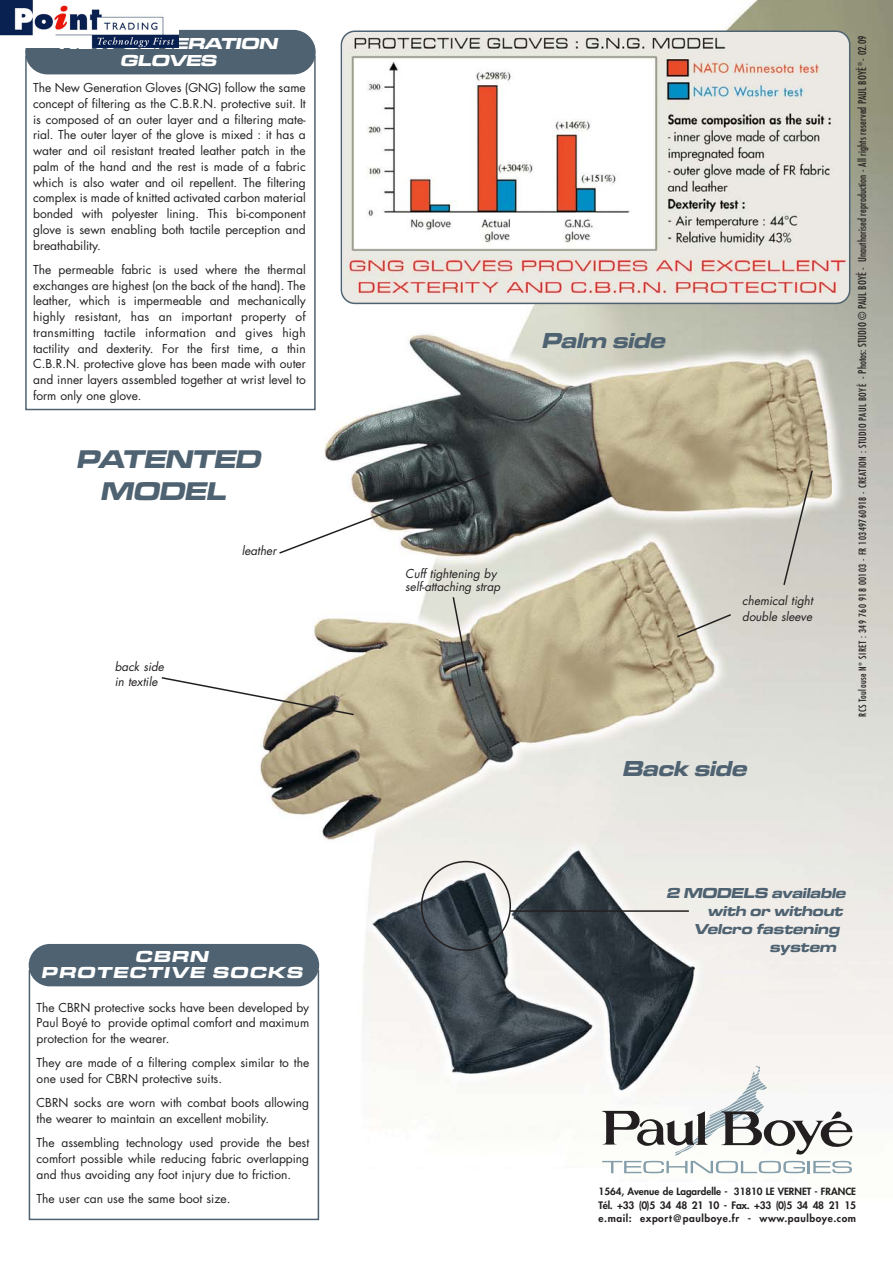
<style>
.page{position:relative;width:893px;height:1263px;background:#fff}
.page>*{position:absolute;margin:0;border:0;box-sizing:border-box;transform-origin:0 0}
.t1{font:italic 26.55px/32px "Microgramma D Bold Exte";color:#4e6271;text-align:center}
.t2{font:italic 22.5px "Microgramma D Bold Exte";color:#4e6271}
.t3{font:italic 16.5px/16.5px "Microgramma D Bold Exte";letter-spacing:.05em;color:#fff;text-align:center;scale:1.1 1}
.t4{font:italic 15px "Microgramma D Bold Exte";letter-spacing:.005em;color:#4e6271}
.t5{font:12px/15.8px "Futura";color:#231f20;text-align:justify}
.t6{font:italic 12px/15.8px "Futura";color:#231f20}
.t7{font:condensed 10.5px "Futura";letter-spacing:.01em;color:#231f20}
.t8{font:800 10.05px/13.4px "Futura";letter-spacing:.05em;color:#231f20}
.t9{font:800 9.75px "Futura";color:#231f20}
.s1{font-size:9.75px}
</style>
<div class="page">
<img style="left:25px;top:0;width:868px;height:1221px">
<svg style="left:421px;top:861px;width:90px;height:90px"></svg>
<svg style="left:782px;top:469px;width:32px;height:118px"></svg>
<svg style="left:452px;top:595px;width:20px;height:93px"></svg>
<svg style="left:675px;top:613px;width:58px;height:26px"></svg>
<svg style="left:160px;top:676px;width:195px;height:40px"></svg>
<svg style="left:278px;top:471px;width:213px;height:84px"></svg>
<hr style="left:510px;top:910px;width:179px;height:2px;background:#231f20">
<svg style="left:341px;top:30px;width:509px;height:274px"></svg>
<div style="left:25px;top:56px;width:291px;height:354px;border:2px solid #4e6271"></div>
<div style="left:25px;top:30px;width:291px;height:44px;background:#4e6271"></div>
<div style="left:29px;top:970px;width:290px;height:250px;border:2px solid #4e6271"></div>
<div style="left:29px;top:944px;width:290px;height:42px;background:#4e6271"></div>
<svg style="left:602px;top:1066px;width:250px;height:107px"></svg>
<img style="left:0;top:0;width:179px;height:47px">
<h3 class="t3" style="left:59px;top:37px;width:202px">NEW GENERATION<br>GLOVES</h3>
<p class="t5" style="left:33px;top:81px;width:274px">The New Generation Gloves (GNG) follow the same concept of filtering as the C.B.R.N. protective suit. It is composed of an outer layer and a filtering mate&shy;rial. The outer layer of the glove is mixed : it has a water and oil resistant treated leather patch in the palm of the hand and the rest is made of a fabric which is also water and oil repellent. The filtering complex is made of knitted activated carbon material bonded with polyester lining. This bi-component glove is sewn enabling both tactile perception and breathability.</p>
<p class="t5" style="left:33px;top:263px;width:274px">The permeable fabric is used where the thermal exchanges are highest (on the back of the hand). The leather, which is impermeable and mechanically highly resistant, has an important property of transmitting tactile information and gives high tactility and dexterity. For the first time, a thin C.B.R.N. protective glove has been made with outer and inner layers assembled together at wrist level to form only one glove.</p>
<h1 class="t1" style="left:76px;top:446px;width:190px">PATENTED<br>MODEL</h1>
<p class="t6" style="left:115px;top:659px;width:53px">back side in textile</p>
<p class="t6" style="left:242px;top:544px;width:38px">leather</p>
<h3 class="t3" style="left:41px;top:949px;width:241px">CBRN<br>PROTECTIVE SOCKS</h3>
<p class="t5" style="left:37px;top:1000px;width:274px">The CBRN protective socks have been developed by Paul Boyé to provide optimal comfort and maximum protection for the wearer.</p>
<p class="t5" style="left:37px;top:1056px;width:274px">They are made of a filtering complex similar to the one used for CBRN protective suits.</p>
<p class="t5" style="left:37px;top:1096px;width:274px">CBRN socks are worn with combat boots allowing the wearer to maintain an excellent mobility.</p>
<p class="t5" style="left:37px;top:1136px;width:274px">The assembling technology used provide the best comfort possible while reducing fabric overlapping and thus avoiding any foot injury due to friction.</p>
<p class="t5" style="left:37px;top:1192px;width:195px">The user can use the same boot size.</p>
<p class="t6" style="left:405px;top:568px;width:99px;line-height:13.5px">Cuff tightening by self-attaching strap</p>
<h2 class="t2" style="left:541px;top:332px;width:129px">Palm side</h2>
<p class="t6" style="left:742px;top:594px;width:74px">chemical tight double sleeve</p>
<h2 class="t2" style="left:622px;top:759px;width:130px">Back side</h2>
<p class="t7" style="left:857px;top:717px;width:683px;rotate:-90deg"><span class="s1">RCS Toulouse N° SIRET : 349 760 918 00103 - FR 10349760918 - CREATION : STUDIO PAUL BOYÉ</span> - Photos: STUDIO © PAUL BOYÉ - Unauthorised reproduction - All rights reserved PAUL BOYÉ <sup>®</sup> - 02.09</p>
<p class="t4" style="left:666px;top:887px;width:183px">2 MODELS available</p>
<p class="t4" style="left:707px;top:905px;width:139px">with or without</p>
<p class="t4" style="left:694px;top:923px;width:149px">Velcro fastening</p>
<p class="t4" style="left:769px;top:941px;width:71px">system</p>
<p class="t9" style="left:599px;top:1187px;width:259px">1564, Avenue de Lagardelle - 31810 LE VERNET - FRANCE</p>
<p class="t8" style="left:599px;top:1199px;width:259px">Tél. +33 (0)5 34 48 21 10 - Fax. +33 (0)5 34 48 21 15 e.mail: export@paulboye.fr - www.paulboye.com</p>
</div>
